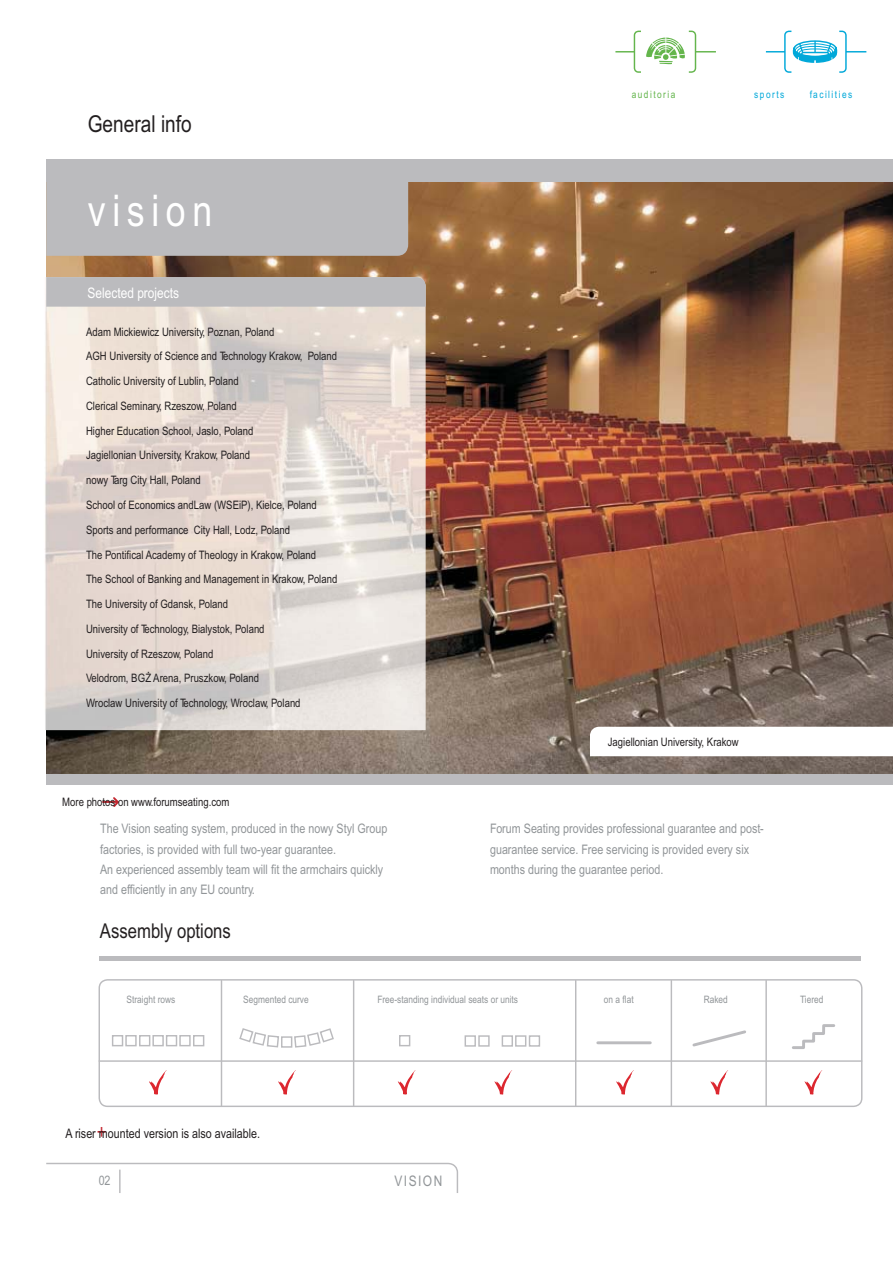
<style>
.page{position:relative;width:893px;height:1263px;background:#fff}
.page>*{position:absolute;margin:0;border:0;box-sizing:border-box;transform-origin:0 0}
.t1{font:43.65px "Arial Narrow";letter-spacing:.15em;color:#fff}
.t2{font:23.25px "Arial Narrow";color:#231f20}
.t3{font:20.4px "Arial Narrow";color:#231f20}
.t4{font:20.4px "Arial Narrow";color:#c3262f}
.t5{font:14.55px "Arial Narrow";color:#fff}
.t6{font:14.55px "Arial Narrow";letter-spacing:.105em;color:#919598}
.t7{font:13.05px/20.4px "Arial Narrow";color:#919598}
.t8{font:13.05px "Arial Narrow";color:#231f20}
.t9{font:11.7px/24.8px "Arial Narrow";color:#231f20}
.t10{font:10.2px "Arial Narrow";color:#919598}
.t11{font:10.2px "Arial Narrow";letter-spacing:.145em;color:#00a8d9}
.t12{font:10.2px "Arial Narrow";letter-spacing:.14em;color:#64b54c}
</style>
<div class="page">
<img style="left:46px;top:182px;width:846px;height:593px">
<img style="left:45px;top:278px;width:380px;height:452px">
<div style="left:46px;top:182px;width:364px;height:74px;background:#bbbbbe"></div>
<div style="left:46px;top:277px;width:379px;height:30px;background:#bbbbbe"></div>
<div style="left:46px;top:160px;width:846px;height:22px;background:#bbbbbe"></div>
<svg style="left:46px;top:1162px;width:413px;height:31px"></svg>
<hr style="left:119px;top:1170px;width:2px;height:23px;background:#bbbbbe">
<svg style="left:590px;top:727px;width:302px;height:29px"></svg>
<div style="left:46px;top:775px;width:846px;height:10px;background:#bbbbbe"></div>
<hr style="left:100px;top:957px;width:761px;height:4px;background:#bbbbbe">
<hr style="left:99px;top:1060px;width:763px;height:2px;background:#bbbbbe">
<hr style="left:353px;top:981px;width:1px;height:125px;background:#bbbbbe">
<hr style="left:575px;top:981px;width:1px;height:125px;background:#bbbbbe">
<hr style="left:765px;top:981px;width:1px;height:125px;background:#bbbbbe">
<hr style="left:670px;top:981px;width:2px;height:125px;background:#bbbbbe">
<hr style="left:221px;top:981px;width:1px;height:125px;background:#bbbbbe">
<svg style="left:112px;top:1027px;width:299px;height:21px"></svg>
<hr style="left:597px;top:1041px;width:53px;height:3px;background:#bbbbbe">
<svg style="left:692px;top:1030px;width:54px;height:17px"></svg>
<svg style="left:792px;top:1024px;width:44px;height:25px"></svg>
<svg style="left:149px;top:1070px;width:18px;height:25px"></svg>
<svg style="left:398px;top:1070px;width:18px;height:25px"></svg>
<svg style="left:278px;top:1070px;width:18px;height:25px"></svg>
<svg style="left:616px;top:1070px;width:18px;height:25px"></svg>
<svg style="left:710px;top:1070px;width:18px;height:25px"></svg>
<svg style="left:804px;top:1070px;width:18px;height:25px"></svg>
<div style="left:98px;top:979px;width:764px;height:128px;border:1px solid #bbbbbe;border-radius:8px"></div>
<svg style="left:102px;top:797px;width:17px;height:10px"></svg>
<svg style="left:615px;top:31px;width:101px;height:42px"></svg>
<svg style="left:464px;top:1035px;width:77px;height:12px"></svg>
<svg style="left:765px;top:31px;width:101px;height:42px"></svg>
<svg style="left:494px;top:1070px;width:18px;height:25px"></svg>
<h2 class="t2" style="left:88px;top:115px;width:106px">General info</h2>
<h1 class="t1" style="left:88px;top:194px;width:126px">vision</h1>
<p class="t5" style="left:87px;top:288px;width:93px">Selected projects</p>
<p class="t9" style="left:86px;top:320px;width:253px">Adam Mickiewicz University, Poznan, Poland<br>AGH University of Science and Technology Krakow, Poland Catholic University of Lublin, Poland<br>Clerical Seminary, Rzeszow, Poland<br>Higher Education School, Jaslo, Poland<br>Jagiellonian University, Krakow, Poland<br>nowy Targ City Hall, Poland<br>School of Economics andLaw (WSEiP), Kielce, Poland Sports and performance City Hall, Lodz, Poland<br>The Pontifical Academy of Theology in Krakow, Poland<br>The School of Banking and Management in Krakow, Poland The University of Gdansk, Poland<br>University of Technology, Bialystok, Poland<br>University of Rzeszow, Poland<br>Velodrom, BGZ Arena, Pruszkow, Poland<br>Wroclaw University of Technology, Wroclaw, Poland</p>
<p class="t9" style="left:62px;top:791px;width:169px">More photos on www.forumseating.com</p>
<p class="t12" style="left:632px;top:91px;width:45px">auditoria</p>
<p class="t11" style="left:754px;top:91px;width:32px">sports</p>
<p class="t11" style="left:809px;top:91px;width:44px">facilities</p>
<p class="t9" style="left:608px;top:731px;width:132px">Jagiellonian University, Krakow</p>
<p class="t7" style="left:100px;top:820px;width:289px">The Vision seating system, produced in the nowy Styl Group factories, is provided with full two-year guarantee.<br>An experienced assembly team will fit the armchairs quickly and efficiently in any EU country.</p>
<p class="t7" style="left:490px;top:820px;width:275px">Forum Seating provides professional guarantee and post&shy;guarantee service. Free servicing is provided every six months during the guarantee period.</p>
<h3 class="t3" style="left:100px;top:923px;width:132px">Assembly options</h3>
<p class="t10" style="left:377px;top:996px;width:142px">Free-standing individual seats or units</p>
<p class="t10" style="left:127px;top:996px;width:50px">Straight rows</p>
<p class="t10" style="left:243px;top:996px;width:67px">Segmented curve</p>
<p class="t10" style="left:604px;top:996px;width:31px">on a flat</p>
<p class="t10" style="left:703px;top:996px;width:26px">Raked</p>
<p class="t10" style="left:800px;top:996px;width:25px">Tiered</p>
<h3 class="t4" style="left:97px;top:1124px;width:11px">+</h3>
<p class="t8" style="left:65px;top:1128px;width:196px">A riser mounted version is also available.</p>
<p class="t7" style="left:99px;top:1172px;width:13px">02</p>
<p class="t6" style="left:394px;top:1176px;width:50px">VISION</p>
</div>
